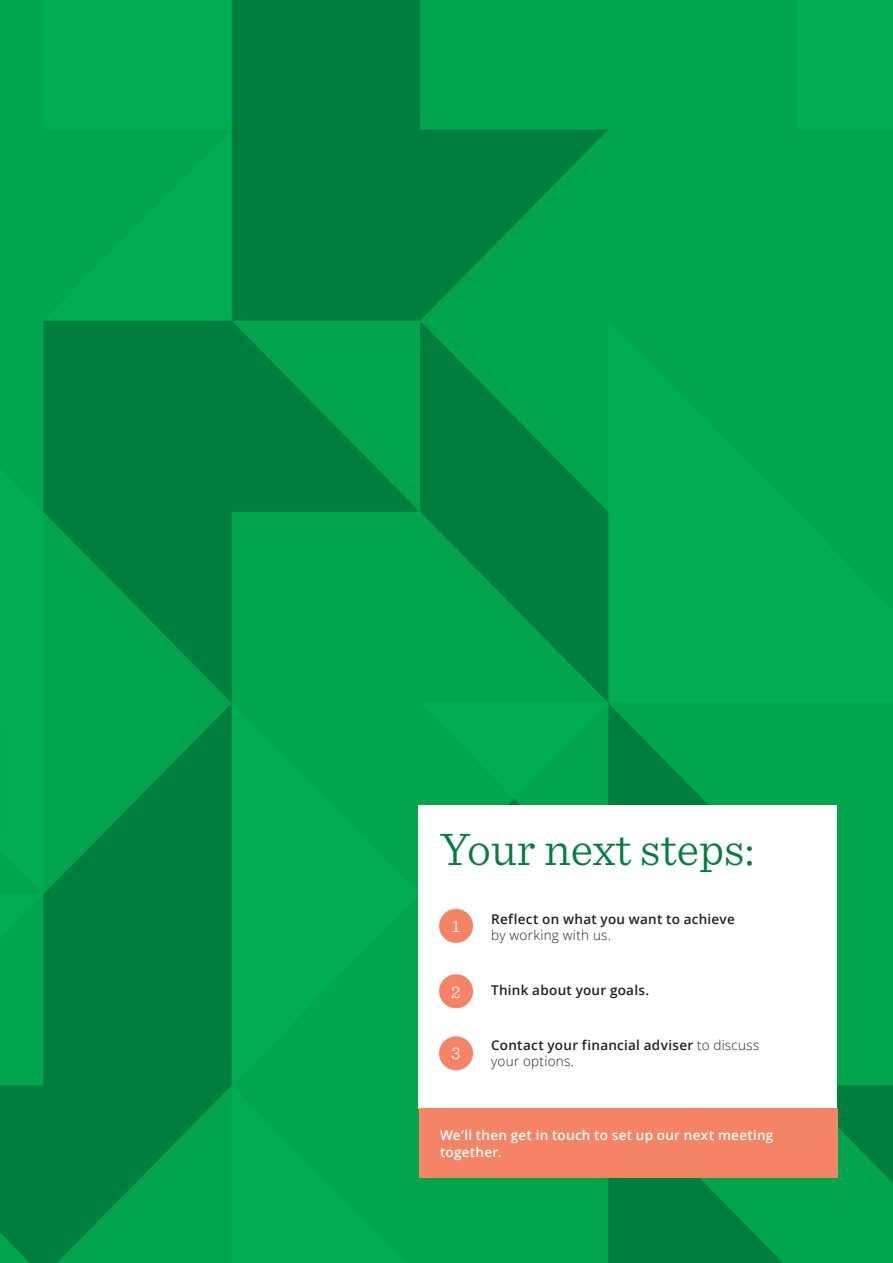
<style>
.page{position:relative;width:893px;height:1263px;background:#00a54c}
.page>*{position:absolute;margin:0;border:0;box-sizing:border-box;transform-origin:0 0}
.t1{font:300 48px "Sentinel";color:#007e3e}
.t2{font:300 18px "Sentinel";color:#fff}
.t3{font:600 13.5px/16.5px "Open Sans";letter-spacing:.02em;color:#231f20}
.t4{font:600 13.5px/16.5px "Open Sans";letter-spacing:.02em;color:#fff}
.t5{font:300 13.5px "Open Sans";letter-spacing:.025em;color:#231f20}
.s1{font-weight:300}
</style>
<div class="page">
<svg style="left:43px;top:321px;width:377px;height:382px"></svg>
<svg style="left:420px;top:321px;width:188px;height:382px"></svg>
<svg style="left:232px;top:0;width:376px;height:321px;fill:#007e3e"></svg>
<svg style="left:0;top:703px;width:232px;height:560px;fill:#007e3e"></svg>
<svg style="left:608px;top:703px;width:101px;height:102px"></svg>
<svg style="left:608px;top:1085px;width:285px;height:178px"></svg>
<div style="left:419px;top:805px;width:418px;height:303px;background:#fff"></div>
<div style="left:439px;top:909px;width:34px;height:34px;background:#f48465;border-radius:50%"></div>
<div style="left:439px;top:974px;width:34px;height:34px;background:#f48465;border-radius:50%"></div>
<div style="left:439px;top:1036px;width:34px;height:34px;background:#f48465;border-radius:50%"></div>
<div style="left:419px;top:1108px;width:419px;height:70px;background:#f48465"></div>
<h1 class="t1" style="left:440px;top:813px;width:316px">Your next steps:</h1>
<h2 class="t2" style="left:452px;top:913px;width:9px">1</h2>
<h2 class="t2" style="left:451px;top:978px;width:11px">2</h2>
<h2 class="t2" style="left:451px;top:1040px;width:11px">3</h2>
<p class="t3" style="left:491px;top:910px;width:245px">Reflect on what you want to achieve</p>
<p class="t5" style="left:491px;top:926px;width:121px">by working with us.</p>
<p class="t3" style="left:491px;top:982px;width:160px">Think about your goals.</p>
<p class="t3" style="left:491px;top:1036px;width:270px">Contact your financial adviser <span class="s1">to discuss your options.</span></p>
<p class="t4" style="left:440px;top:1127px;width:335px">We’ll then get in touch to set up our next meeting together.</p>
</div>
